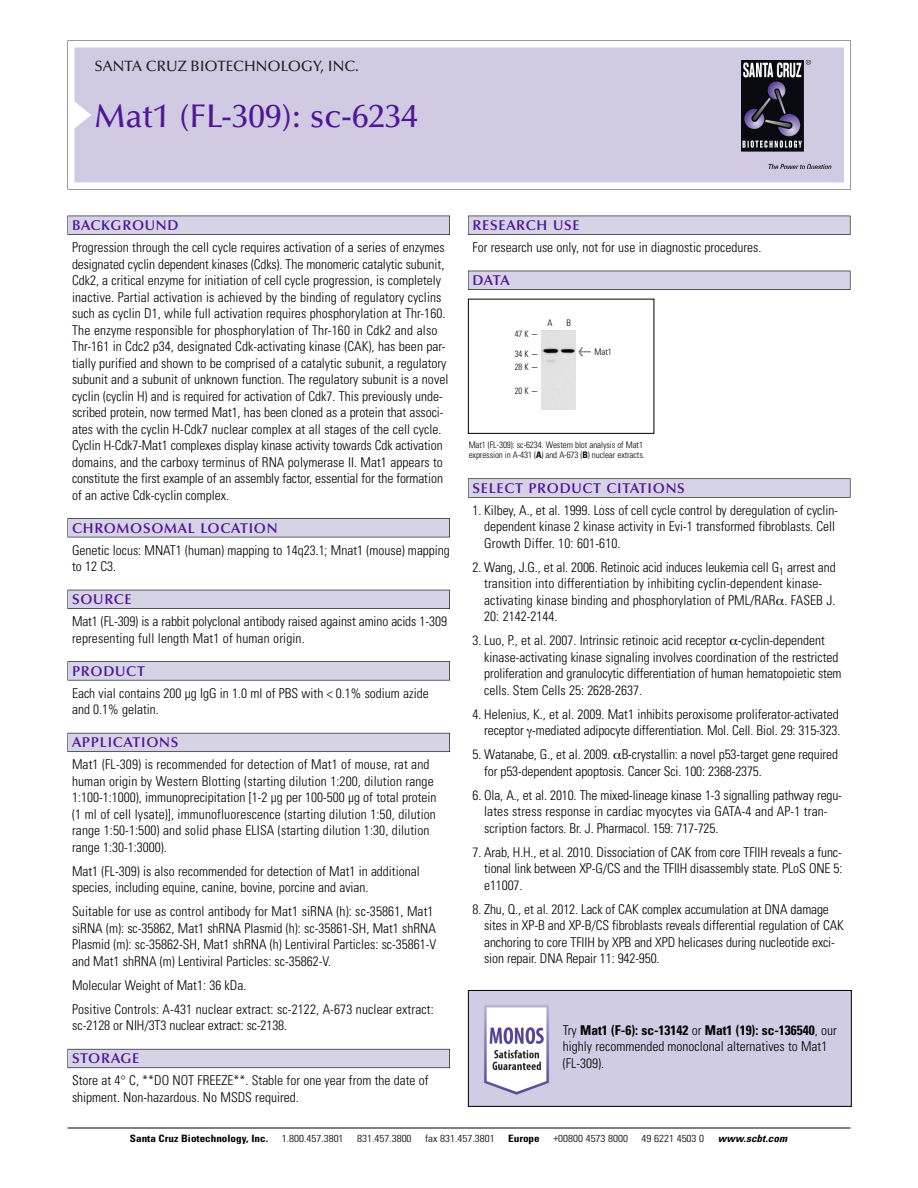
<style>
.page{position:relative;width:918px;height:1188px;background:#fff}
.page>*{position:absolute;margin:0;border:0;box-sizing:border-box;transform-origin:0 0}
.t1{font:500 33px "Optima";color:#511695}
.t2{font:500 15px "Optima";color:#231f20}
.t3{font:600 14.25px "Optima";letter-spacing:.05em;color:#511695}
.t4{font:300 condensed 13.5px/16.5px "Univers";color:#000}
.t5{font:300 condensed 10.2px "Univers";color:#000;scale:1.1 1}
.t6{font:700 condensed 10.2px "Univers";color:#000;scale:1.1 1}
.t7{font:italic 700 condensed 10.2px "Univers";letter-spacing:.005em;color:#000;scale:1.1 1}
.t8{font:300 condensed 9px/10.5px "Univers";letter-spacing:-.01em;color:#000}
.t9{font:300 condensed 9px/19.6px "Univers";letter-spacing:-.01em;color:#000;scale:.95 1}
.s1{font-family:"Meta Plus";font-weight:400;font-stretch:normal;font-size:10.5px}
.s2{font-weight:700}
</style>
<div class="page">
<svg style="left:68px;top:40px;width:783px;height:149px"></svg>
<div style="left:74px;top:47px;width:770px;height:135px;background:#d1cae3"></div>
<img style="left:741px;top:60px;width:90px;height:108px">
<div style="left:68px;top:216px;width:382px;height:19px;background:#525155"></div>
<div style="left:68px;top:216px;width:381px;height:18px;background:#d7d3e7"></div>
<div style="left:68px;top:518px;width:382px;height:19px;background:#525155"></div>
<div style="left:68px;top:519px;width:381px;height:18px;background:#d7d3e7"></div>
<div style="left:68px;top:590px;width:382px;height:19px;background:#525158"></div>
<div style="left:68px;top:590px;width:381px;height:18px;background:#d7d3e7"></div>
<div style="left:68px;top:661px;width:382px;height:19px;background:#575759"></div>
<div style="left:68px;top:662px;width:381px;height:18px;background:#d7d3e7"></div>
<div style="left:68px;top:733px;width:382px;height:19px;background:#5b5a62"></div>
<div style="left:68px;top:733px;width:381px;height:18px;background:#d7d3e7"></div>
<div style="left:68px;top:1049px;width:382px;height:19px;background:#66646e"></div>
<div style="left:68px;top:1049px;width:381px;height:18px;background:#d7d3e7"></div>
<div style="left:468px;top:216px;width:382px;height:19px;background:#525155"></div>
<div style="left:468px;top:216px;width:382px;height:18px;background:#d7d3e7"></div>
<div style="left:468px;top:271px;width:382px;height:19px;background:#515055"></div>
<div style="left:468px;top:271px;width:382px;height:18px;background:#d7d3e7"></div>
<div style="left:468px;top:478px;width:382px;height:20px;background:#666"></div>
<div style="left:468px;top:479px;width:382px;height:18px;background:#d7d3e7"></div>
<hr style="left:68px;top:1128px;width:782px;height:1px;background:#000">
<div style="left:468px;top:299px;width:186px;height:135px;border:1px solid #000"></div>
<img style="left:542px;top:331px;width:33px;height:78px">
<img style="left:470px;top:992px;width:380px;height:113px">
<div style="left:468px;top:990px;width:384px;height:117px;border:1px solid #000"></div>
<p class="t2" style="left:94px;top:61px;width:266px">SANTA CRUZ BIOTECHNOLOGY, INC.</p>
<h1 class="t1" style="left:94px;top:103px;width:325px">Mat1 (FL-309): sc-6234</h1>
<p class="t3" style="left:72px;top:219px;width:108px">BACKGROUND</p>
<p class="t4" style="left:72px;top:240px;width:378px">Progression through the cell cycle requires activation of a series of enzymes designated cyclin dependent kinases (Cdks). The monomeric catalytic subunit, Cdk2, a critical enzyme for initiation of cell cycle progression, is completely inactive. Partial activation is achieved by the binding of regulatory cyclins such as cyclin D1, while full activation requires phosphorylation at Thr-160.<br>The enzyme responsible for phosphorylation of Thr-160 in Cdk2 and also Thr-161 in Cdc2 p34, designated Cdk-activating kinase (CAK), has been par&shy;tially purified and shown to be comprised of a catalytic subunit, a regulatory subunit and a subunit of unknown function. The regulatory subunit is a novel cyclin (cyclin H) and is required for activation of Cdk7. This previously unde&shy;scribed protein, now termed Mat1, has been cloned as a protein that associ&shy;ates with the cyclin H-Cdk7 nuclear complex at all stages of the cell cycle.<br>Cyclin H-Cdk7-Mat1 complexes display kinase activity towards Cdk activation domains, and the carboxy terminus of RNA polymerase II. Mat1 appears to constitute the first example of an assembly factor, essential for the formation of an active Cdk-cyclin complex.</p>
<p class="t3" style="left:72px;top:522px;width:207px">CHROMOSOMAL LOCATION</p>
<p class="t4" style="left:72px;top:543px;width:379px">Genetic locus: MNAT1 (human) mapping to 14q23.1; Mnat1 (mouse) mapping to 12 C3.</p>
<p class="t3" style="left:72px;top:594px;width:61px">SOURCE</p>
<p class="t4" style="left:72px;top:614px;width:377px">Mat1 (FL-309) is a rabbit polyclonal antibody raised against amino acids 1-309 representing full length Mat1 of human origin.</p>
<p class="t3" style="left:72px;top:665px;width:74px">PRODUCT</p>
<p class="t4" style="left:72px;top:686px;width:358px">Each vial contains 200 µg IgG in 1.0 ml of PBS with &lt; 0.1% sodium azide and 0.1% gelatin.</p>
<p class="t3" style="left:72px;top:737px;width:108px">APPLICATIONS</p>
<p class="t4" style="left:72px;top:757px;width:366px">Mat1 (FL-309) is recommended for detection of Mat1 of mouse, rat and human origin by Western Blotting (starting dilution 1:200, dilution range 1:100-1:1000), immunoprecipitation [1-2 µg per 100-500 µg of total protein (1 ml of cell lysate)], immunofluorescence (starting dilution 1:50, dilution range 1:50-1:500) and solid phase ELISA (starting dilution 1:30, dilution range 1:30-1:3000).</p>
<p class="t4" style="left:72px;top:864px;width:349px">Mat1 (FL-309) is also recommended for detection of Mat1 in additional species, including equine, canine, bovine, porcine and avian.</p>
<p class="t4" style="left:72px;top:904px;width:366px">Suitable for use as control antibody for Mat1 siRNA (h): sc-35861, Mat1 siRNA (m): sc-35862, Mat1 shRNA Plasmid (h): sc-35861-SH, Mat1 shRNA Plasmid (m): sc-35862-SH, Mat1 shRNA (h) Lentiviral Particles: sc-35861-V and Mat1 shRNA (m) Lentiviral Particles: sc-35862-V.</p>
<p class="t4" style="left:72px;top:974px;width:363px;line-height:24px">Molecular Weight of Mat1: 36 kDa.<br>Positive Controls: A-431 nuclear extract: sc-2122, A-673 nuclear extract:</p>
<p class="t4" style="left:72px;top:1018px;width:217px">sc-2128 or NIH/3T3 nuclear extract: sc-2138.</p>
<p class="t3" style="left:72px;top:1053px;width:69px">STORAGE</p>
<p class="t4" style="left:72px;top:1073px;width:358px">Store at 4° C, **DO NOT FREEZE**. Stable for one year from the date of shipment. Non-hazardous. No MSDS required.</p>
<p class="t3" style="left:473px;top:219px;width:109px">RESEARCH USE</p>
<p class="t4" style="left:473px;top:240px;width:290px">For research use only, not for use in diagnostic procedures.</p>
<p class="t3" style="left:473px;top:275px;width:39px">DATA</p>
<p class="t9" style="left:515px;top:325px;width:26px">47K-<br>34K-</p>
<p class="t9" style="left:515px;top:358px;width:26px">28K-</p>
<p class="t9" style="left:515px;top:382px;width:26px">20K-</p>
<p class="t8" style="left:548px;top:318px;width:7px">A</p>
<p class="t8" style="left:566px;top:318px;width:6px">B</p>
<p class="t8" style="left:578px;top:347px;width:35px"><span class="s1">&lt;</span> Mat1</p>
<p class="t8" style="left:469px;top:440px;width:178px">Mat1 (FL-309): sc-6234. Western blot analysis of Mat1 expression in A-431 (<span class="s2">A</span>) and A-673 (<span class="s2">B</span>) nuclear extracts.</p>
<p class="t3" style="left:473px;top:482px;width:214px">SELECT PRODUCT CITATIONS</p>
<p class="t4" style="left:484px;top:503px;width:355px;text-indent:-12px">1. Kilbey, A., et al. 1999. Loss of cell cycle control by deregulation of cyclin&shy;dependent kinase 2 kinase activity in Evi-1 transformed fibroblasts. Cell<br>Growth Differ. 10: 601-610.</p>
<p class="t4" style="left:484px;top:560px;width:353px;text-indent:-12px">2. Wang, J.G., et al. 2006. Retinoic acid induces leukemia cell G<sub>1</sub> arrest and transition into differentiation by inhibiting cyclin-dependent kinase&shy;activating kinase binding and phosphorylation of PML/RAR . FASEB J.<br>20: 2142-2144.</p>
<p class="t4" style="left:484px;top:634px;width:359px;text-indent:-12px">3. Luo, P., et al. 2007. Intrinsic retinoic acid receptor -cyclin-dependent kinase-activating kinase signaling involves coordination of the restricted proliferation and granulocytic differentiation of human hematopoietic stem cells. Stem Cells 25: 2628-2637.</p>
<p class="t4" style="left:473px;top:707px;width:369px;text-align:right">4. Helenius, K., et al. 2009. Mat1 inhibits peroxisome proliferator-activated receptor -mediated adipocyte differentiation. Mol. Cell. Biol. 29: 315-323.</p>
<p class="t4" style="left:484px;top:748px;width:355px;text-indent:-12px">5. Watanabe, G., et al. 2009. B-crystallin: a novel p53-target gene required for p53-dependent apoptosis. Cancer Sci. 100: 2368-2375.</p>
<p class="t4" style="left:484px;top:788px;width:359px;text-indent:-12px">6. Ola, A., et al. 2010. The mixed-lineage kinase 1-3 signalling pathway regu&shy;lates stress response in cardiac myocytes via GATA-4 and AP-1 tran&shy;scription factors. Br. J. Pharmacol. 159: 717-725.</p>
<p class="t4" style="left:484px;top:845px;width:360px;text-align:justify;text-indent:-12px">7. Arab, H.H., et al. 2010. Dissociation of CAK from core TFIIH reveals a func&shy;tional link between XP-G/CS and the TFIIH disassembly state. PLoS ONE 5: e11007.</p>
<p class="t4" style="left:484px;top:902px;width:361px;text-indent:-12px">8. Zhu, Q., et al. 2012. Lack of CAK complex accumulation at DNA damage sites in XP-B and XP-B/CS fibroblasts reveals differential regulation of CAK anchoring to core TFIIH by XPB and XPD helicases during nucleotide exci&shy;sion repair. DNA Repair 11: 942-950.</p>
<p class="t4" style="left:563px;top:1023px;width:276px">Try <span class="s2">Mat1 (F-6): sc-13142</span> or <span class="s2">Mat1 (19): sc-136540</span>, our highly recommended monoclonal alternatives to Mat1 (FL-309).</p>
<p class="t6" style="left:130px;top:1135px;width:127px">Santa Cruz Biotechnology, Inc.</p>
<p class="t5" style="left:282px;top:1135px;width:58px">1.800.457.3801</p>
<p class="t5" style="left:357px;top:1135px;width:51px">831.457.3800</p>
<p class="t5" style="left:425px;top:1135px;width:65px">fax 831.457.3801</p>
<p class="t6" style="left:508px;top:1135px;width:30px">Europe</p>
<p class="t5" style="left:553px;top:1135px;width:69px">+00800 4573 8000</p>
<p class="t5" style="left:642px;top:1135px;width:58px">49 6221 4503 0</p>
<p class="t7" style="left:718px;top:1135px;width:64px">www.scbt.com</p>
</div>
